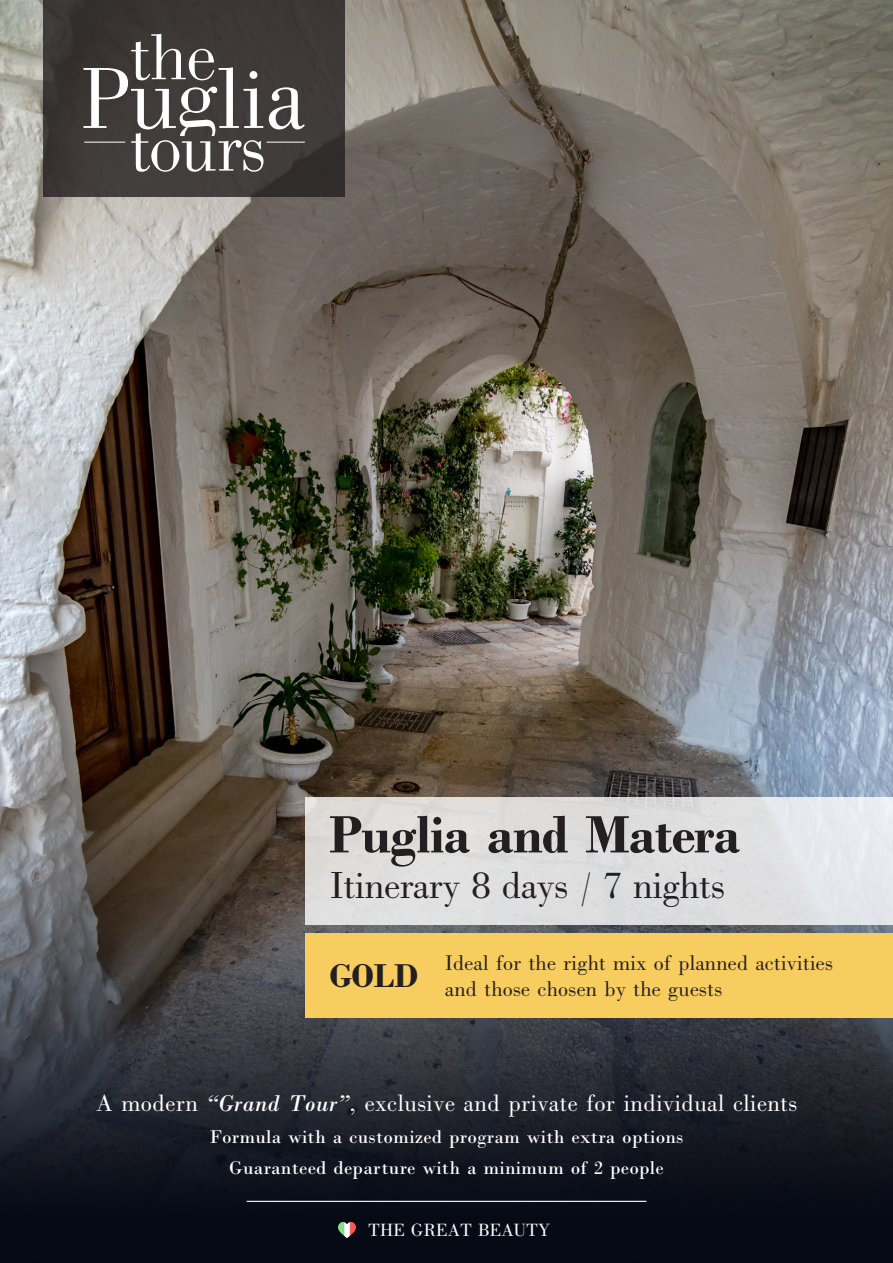
<style>
.page{position:relative;width:893px;height:1263px;background:#fff}
.page>*{position:absolute;margin:0;border:0;box-sizing:border-box;transform-origin:0 0}
.t1{font:700 55.2px "M Bodoni";letter-spacing:-.02em;color:#231f20}
.t2{font:38.25px "M Bodoni";letter-spacing:-.02em;color:#231f20}
.t3{font:700 34.8px "M Bodoni";color:#231f20}
.t4{font:24px "M Bodoni";letter-spacing:.01em;color:#fff}
.t5{font:21.6px "M Bodoni";color:#231f20}
.t6{font:19.5px "M Bodoni";letter-spacing:.01em;color:#fff}
.t7{font:18px "M Bodoni";color:#fff}
.s1{font-style:italic}
</style>
<div class="page">
<img style="left:0;top:0;width:893px;height:1263px">
<div style="left:43px;top:0;width:302px;height:196px;background:#3c3836"></div>
<svg style="left:269px;top:87px;width:36px;height:42px"></svg>
<svg style="left:83px;top:34px;width:180px;height:138px"></svg>
<hr style="left:84px;top:142px;width:41px;height:1px;background:#fff">
<hr style="left:267px;top:142px;width:38px;height:1px;background:#fff">
<div style="left:306px;top:933px;width:587px;height:85px;background:#f7cd5f"></div>
<div style="left:306px;top:797px;width:587px;height:128px;background:linear-gradient(to right,#dddbd8,#e2e5e9)"></div>
<img style="left:338px;top:1222px;width:18px;height:15px">
<hr style="left:247px;top:1201px;width:399px;height:1px;background:#fff">
<p class="t1" style="left:329px;top:805px;width:413px">Puglia and Matera</p>
<p class="t2" style="left:329px;top:864px;width:397px">Itinerary 8 days / 7 nights</p>
<p class="t3" style="left:329px;top:957px;width:90px">GOLD</p>
<p class="t5" style="left:445px;top:950px;width:390px">Ideal for the right mix of planned activities</p>
<p class="t5" style="left:445px;top:976px;width:279px">and those chosen by the guests</p>
<p class="t4" style="left:96px;top:1089px;width:703px">A modern <span class="s1">“Grand Tour”</span>, exclusive and private for individual clients</p>
<p class="t6" style="left:209px;top:1126px;width:476px">Formula with a customized program with extra options</p>
<p class="t6" style="left:229px;top:1157px;width:436px">Guaranteed departure with a minimum of 2 people</p>
<p class="t7" style="left:368px;top:1220px;width:184px">THE GREAT BEAUTY</p>
</div>
